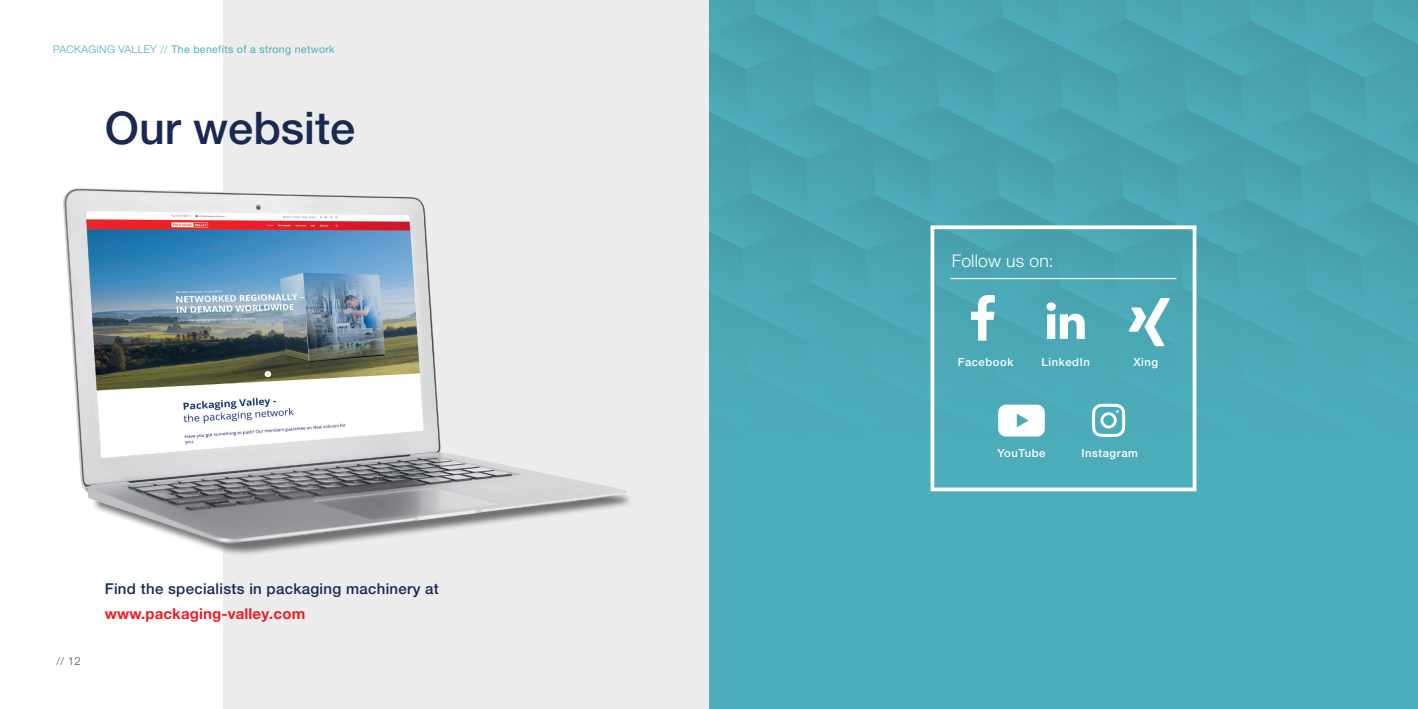
<style>
.page{position:relative;width:1418px;height:709px;background:#fff}
.page>*{position:absolute;margin:0;border:0;box-sizing:border-box;transform-origin:0 0}
.t1{font:500 45px "Helvetica Neue LT Pro";color:#192952}
.t2{font:300 17.5px "Helvetica Neue LT Pro";letter-spacing:.01em;color:#fff}
.t3{font:500 15px "Helvetica Neue LT Pro";letter-spacing:.02em;color:#192952}
.t4{font:700 15px "Helvetica Neue LT Pro";letter-spacing:.01em;color:#ee1c28}
.t5{font:500 11.25px "Helvetica Neue LT Pro";letter-spacing:.05em;color:#fff}
.t6{font:300 11.25px "Helvetica Neue LT Pro";color:#57585a}
.t7{font:10.62px "Helvetica Neue LT Pro";letter-spacing:.03em;color:#4eadbb}
.s1{font-weight:300}
.s2{color:#4b4c4d}
</style>
<div class="page">
<div style="left:223px;top:0;width:496px;height:709px;background:#ebeceb"></div>
<img style="left:63px;top:188px;width:567px;height:367px">
<div style="left:709px;top:129px;width:708px;height:580px;background:#4eadbb"></div>
<svg style="left:709px;top:0;width:709px;height:589px"></svg>
<p class="t7" style="left:53px;top:43px;width:283px"><span class="s1">PACKAGING VALLEY //</span> The benefits of a strong network</p>
<h1 class="t1" style="left:105px;top:101px;width:252px">Our website</h1>
<p class="t6" style="left:57px;top:654px;width:26px">// <span class="s2">12</span></p>
<h3 class="t3" style="left:105px;top:579px;width:335px">Find the specialists in packaging machinery at</h3>
<h3 class="t4" style="left:105px;top:603px;width:202px">www.packaging-valley.com</h3>
<h2 class="t2" style="left:951px;top:250px;width:103px">Follow us on:</h2>
<p class="t5" style="left:957px;top:355px;width:57px">Facebook</p>
<p class="t5" style="left:1041px;top:355px;width:50px">LinkedIn</p>
<p class="t5" style="left:1133px;top:355px;width:26px">Xing</p>
<p class="t5" style="left:997px;top:446px;width:49px">YouTube</p>
<p class="t5" style="left:1081px;top:446px;width:58px">Instagram</p>
</div>
